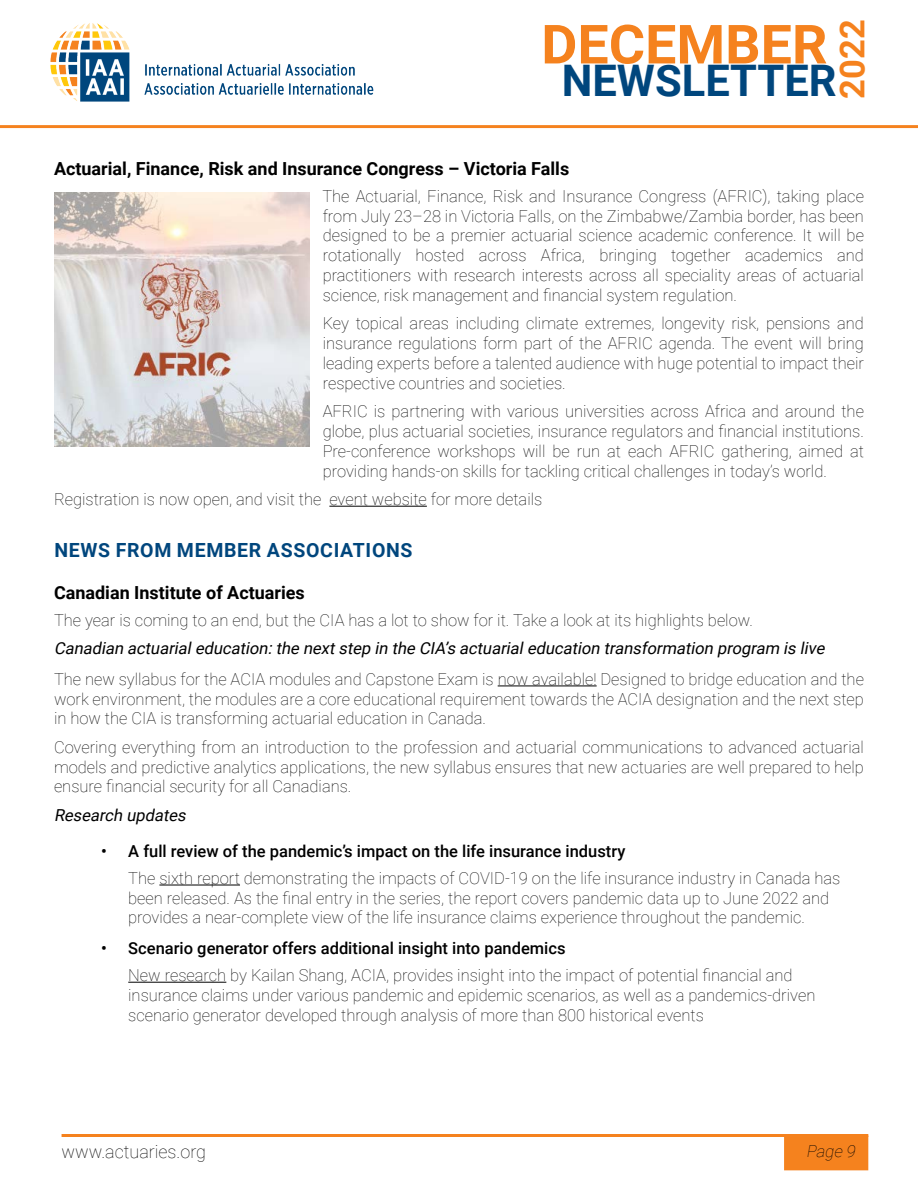
<style>
.page{position:relative;width:918px;height:1188px;background:#fff}
.page>*{position:absolute;margin:0;border:0;box-sizing:border-box;transform-origin:0 0}
.t1{font:700 54px "Roboto";color:#f5821e}
.t2{font:700 43.5px "Roboto";color:#00467d}
.t3{font:700 34.5px "Roboto";color:#f5821e}
.t4{font:700 19.5px "Roboto";letter-spacing:.035em;color:#00467d}
.t5{font:700 18px "Roboto";color:#000}
.t6{font:100 18px "Roboto";color:#000}
.t7{font:100 16.5px/19.8px "Roboto";color:#000;text-align:justify}
.t8{font:500 16.5px "Roboto";color:#000}
.t9{font:italic 16.5px "Roboto";color:#000}
.t10{font:italic 100 16.5px "Roboto";color:#000}
</style>
<div class="page">
<hr style="left:62px;top:1134px;width:806px;height:3px;background:#f5821e">
<div style="left:784px;top:1136px;width:84px;height:34px;background:#f5821e"></div>
<img style="left:50px;top:23px;width:324px;height:79px">
<svg style="left:0;top:125px;width:918px;height:3px;background:#f58626"></svg>
<hr style="left:329px;top:506px;width:98px;height:1px;background:#000">
<hr style="left:498px;top:686px;width:99px;height:1px;background:#000">
<hr style="left:159px;top:885px;width:81px;height:1px;background:#000">
<hr style="left:128px;top:982px;width:98px;height:1px;background:#000">
<img style="left:54px;top:192px;width:255px;height:254px">
<h1 class="t1" style="left:541px;top:6px;width:288px">DECEMBER</h1>
<h3 class="t3" style="left:828px;top:99px;width:81px;rotate:-90deg">2022</h3>
<h2 class="t2" style="left:562px;top:50px;width:276px">NEWSLETTER</h2>
<p class="t5" style="left:54px;top:156px;width:517px">Actuarial, Finance, Risk and Insurance Congress – Victoria Falls</p>
<p class="t7" style="left:322px;top:185px;width:543px">The Actuarial, Finance, Risk and Insurance Congress (AFRIC), taking place from July 23–28 in Victoria Falls, on the Zimbabwe/Zambia border, has been designed to be a premier actuarial science academic conference. It will be rotationally hosted across Africa, bringing together academics and practitioners with research interests across all speciality areas of actuarial science, risk management and financial system regulation.</p>
<p class="t7" style="left:323px;top:313px;width:543px">Key topical areas including climate extremes, longevity risk, pensions and insurance regulations form part of the AFRIC agenda. The event will bring leading experts before a talented audience with huge potential to impact their respective countries and societies.</p>
<p class="t7" style="left:323px;top:401px;width:543px">AFRIC is partnering with various universities across Africa and around the globe, plus actuarial societies, insurance regulators and financial institutions.<br>Pre-conference workshops will be run at each AFRIC gathering, aimed at providing hands-on skills for tackling critical challenges in today’s world.</p>
<p class="t7" style="left:54px;top:489px;width:490px">Registration is now open, and visit the event website for more details</p>
<p class="t4" style="left:54px;top:537px;width:360px">NEWS FROM MEMBER ASSOCIATIONS</p>
<p class="t5" style="left:54px;top:580px;width:252px">Canadian Institute of Actuaries</p>
<p class="t7" style="left:54px;top:609px;width:700px">The year is coming to an end, but the CIA has a lot to show for it. Take a look at its highlights below.</p>
<p class="t9" style="left:54px;top:637px;width:776px">Canadian actuarialeducation:the nextstep in the CIA’s actuarialeducation transformation program is live</p>
<p class="t7" style="left:54px;top:668px;width:812px">The new syllabus for the ACIA modules and Capstone Exam is now available! Designed to bridge education and the work environment, the modules are a core educational requirement towards the ACIA designation and the next step in how the CIA is transforming actuarial education in Canada.</p>
<p class="t7" style="left:54px;top:736px;width:811px">Covering everything from an introduction to the profession and actuarial communications to advanced actuarial models and predictive analytics applications, the new syllabus ensures that new actuaries are well prepared to help ensure financial security for all Canadians.</p>
<p class="t9" style="left:54px;top:803px;width:137px">Research updates</p>
<p class="t8" style="left:101px;top:839px;width:526px">• A full review of the pandemic’s impact on the life insurance industry</p>
<p class="t7" style="left:128px;top:867px;width:714px;text-align:left">The sixth report demonstrating the impacts of COVID-19 on the life insurance industry in Canada has been released. As the final entry in the series, the report covers pandemic data up to June 2022 and provides a near-complete view of the life insurance claims experience throughout the pandemic.</p>
<p class="t8" style="left:101px;top:937px;width:466px">• Scenario generator offers additional insight into pandemics</p>
<p class="t7" style="left:128px;top:965px;width:689px;text-align:left">New research by Kailan Shang, ACIA, provides insight into the impact of potential financial and insurance claims under various pandemic and epidemic scenarios, as well as a pandemics-driven scenario generator developed through analysis of more than 800 historical events</p>
<p class="t6" style="left:62px;top:1139px;width:146px">www.actuaries.org</p>
<p class="t10" style="left:806px;top:1140px;width:54px">Page 9</p>
</div>
